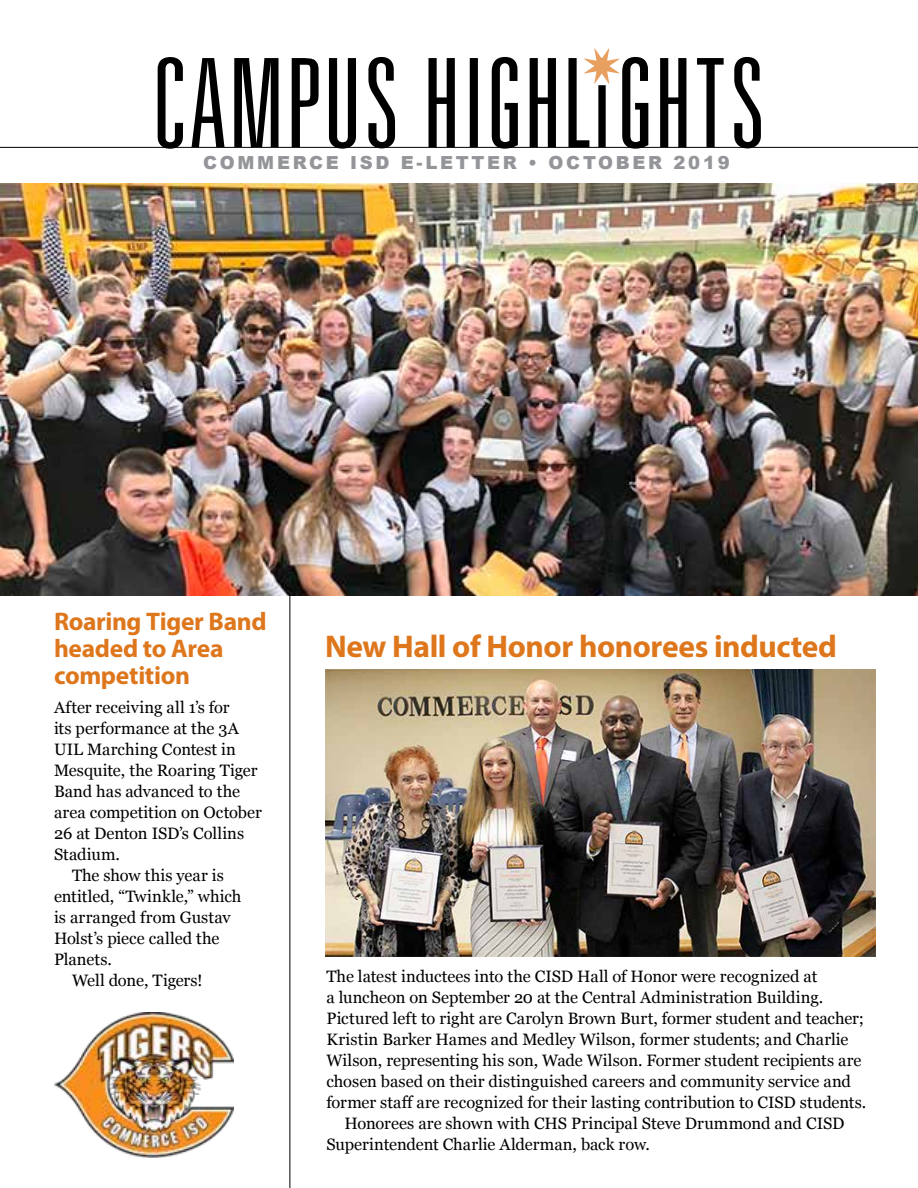
<style>
.page{position:relative;width:918px;height:1188px;background:#fff}
.page>*{position:absolute;margin:0;border:0;box-sizing:border-box;transform-origin:0 0}
.t1{font:700 31.5px "Myriad Pro";letter-spacing:-.015em;color:#de761c}
.t2{font:700 25.5px/27px "Myriad Pro";letter-spacing:-.015em;color:#de761c}
.t3{font:900 18px "Arial";letter-spacing:.15em;color:#939598}
.t4{font:16.5px "Georgia";color:#000}
</style>
<div class="page">
<hr style="left:290px;top:213px;width:1px;height:975px;background:#000">
<svg style="left:158px;top:57px;width:603px;height:92px"></svg>
<hr style="left:0;top:147px;width:918px;height:1px;background:#000">
<svg style="left:584px;top:48px;width:35px;height:36px"></svg>
<img style="left:55px;top:1012px;width:178px;height:146px">
<img style="left:0;top:183px;width:918px;height:413px">
<img style="left:325px;top:670px;width:551px;height:287px">
<p class="t3" style="left:203px;top:150px;width:528px">COMMERCE ISD E-LETTER • OCTOBER 2019</p>
<h2 class="t2" style="left:54px;top:607px;width:214px">Roaring Tiger Band headed to Area competition</h2>
<p class="t4" style="left:54px;top:695px;width:177px">After receiving all 1’s for</p>
<p class="t4" style="left:54px;top:716px;width:187px">its performance at the 3A</p>
<p class="t4" style="left:54px;top:737px;width:183px">UIL Marching Contest in</p>
<p class="t4" style="left:54px;top:758px;width:205px">Mesquite, the Roaring Tiger</p>
<p class="t4" style="left:54px;top:779px;width:188px">Band has advanced to the</p>
<p class="t4" style="left:54px;top:800px;width:209px">area competition on October</p>
<p class="t4" style="left:54px;top:821px;width:192px">26 at Denton ISD’s Collins</p>
<p class="t4" style="left:54px;top:842px;width:68px">Stadium.</p>
<p class="t4" style="left:72px;top:863px;width:154px">The show this year is</p>
<p class="t4" style="left:54px;top:884px;width:189px">entitled, “Twinkle,” which</p>
<p class="t4" style="left:54px;top:905px;width:178px">is arranged from Gustav</p>
<p class="t4" style="left:54px;top:926px;width:167px">Holst’s piece called the</p>
<p class="t4" style="left:54px;top:947px;width:59px">Planets.</p>
<p class="t4" style="left:72px;top:968px;width:132px">Well done, Tigers!</p>
<h1 class="t1" style="left:325px;top:626px;width:513px">New Hall of Honor honorees inducted</h1>
<p class="t4" style="left:326px;top:964px;width:492px">The latest inductees into the CISD Hall of Honor were recognized at</p>
<p class="t4" style="left:326px;top:985px;width:498px">a luncheon on September 20 at the Central Administration Building.</p>
<p class="t4" style="left:326px;top:1007px;width:539px">Pictured left to right are Carolyn Brown Burt, former student and teacher;</p>
<p class="t4" style="left:326px;top:1028px;width:524px">Kristin Barker Hames and Medley Wilson, former students; and Charlie</p>
<p class="t4" style="left:326px;top:1049px;width:537px">Wilson, representing his son, Wade Wilson. Former student recipients are</p>
<p class="t4" style="left:326px;top:1070px;width:526px">chosen based on their distinguished careers and community service and</p>
<p class="t4" style="left:326px;top:1091px;width:541px">former staff are recognized for their lasting contribution to CISD students.</p>
<p class="t4" style="left:344px;top:1112px;width:502px">Honorees are shown with CHS Principal Steve Drummond and CISD</p>
<p class="t4" style="left:326px;top:1133px;width:325px">Superintendent Charlie Alderman, back row.</p>
</div>
